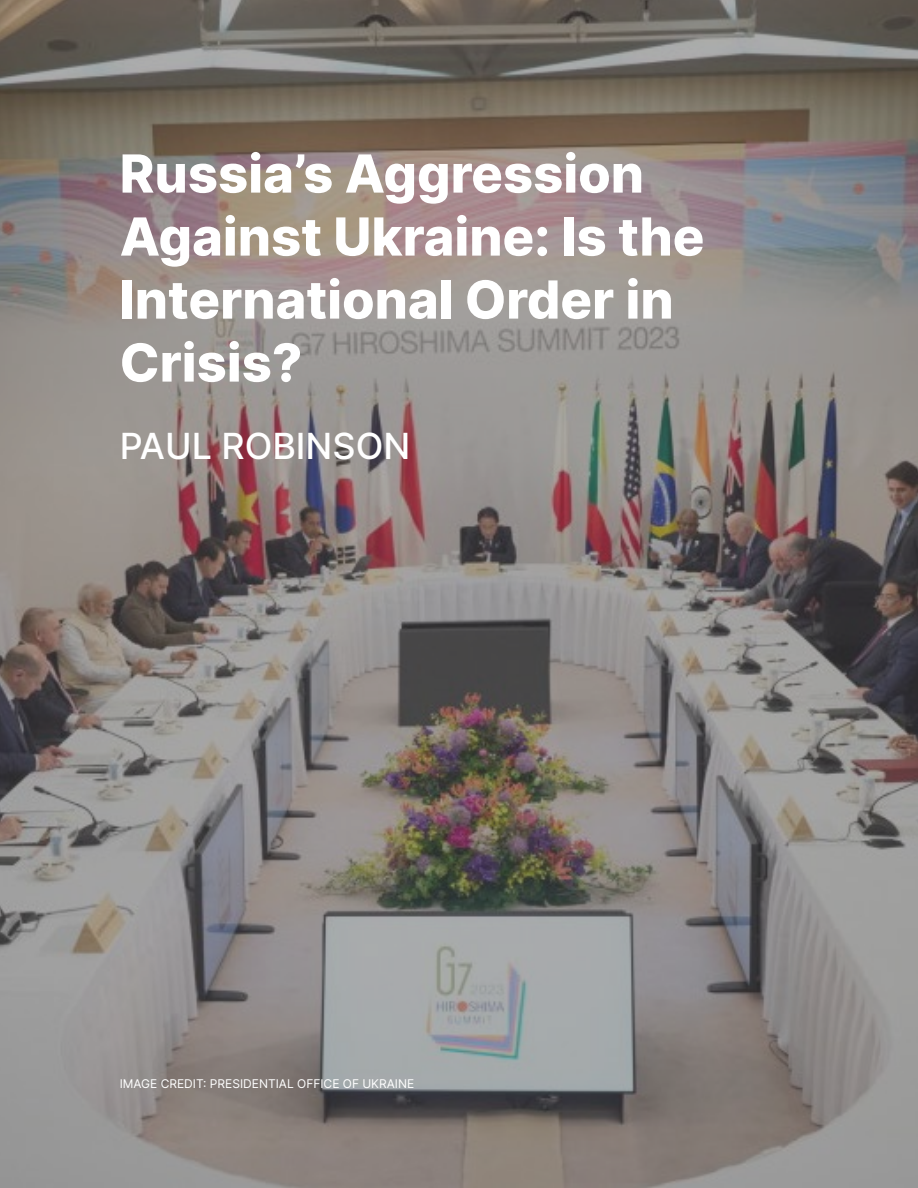
<style>
.page{position:relative;width:918px;height:1188px;background:#fff}
.page>*{position:absolute;margin:0;border:0;box-sizing:border-box;transform-origin:0 0}
.t1{font:800 52.5px/63px "Inter";color:#fff}
.t2{font:500 36px "Inter";color:#fff}
.t3{font:12px "Inter";color:#fff}
</style>
<div class="page">
<img style="left:0;top:0;width:918px;height:1188px">
<p class="t1" style="left:120px;top:141px;width:586px">Russia’s Aggression<br>Against Ukraine: Is the<br>International Order in<br>Crisis?</p>
<p class="t2" style="left:120px;top:420px;width:292px">PAUL ROBINSON</p>
<p class="t3" style="left:120px;top:1075px;width:296px">IMAGE CREDIT: PRESIDENTIAL OFFICE OF UKRAINE</p>
</div>
